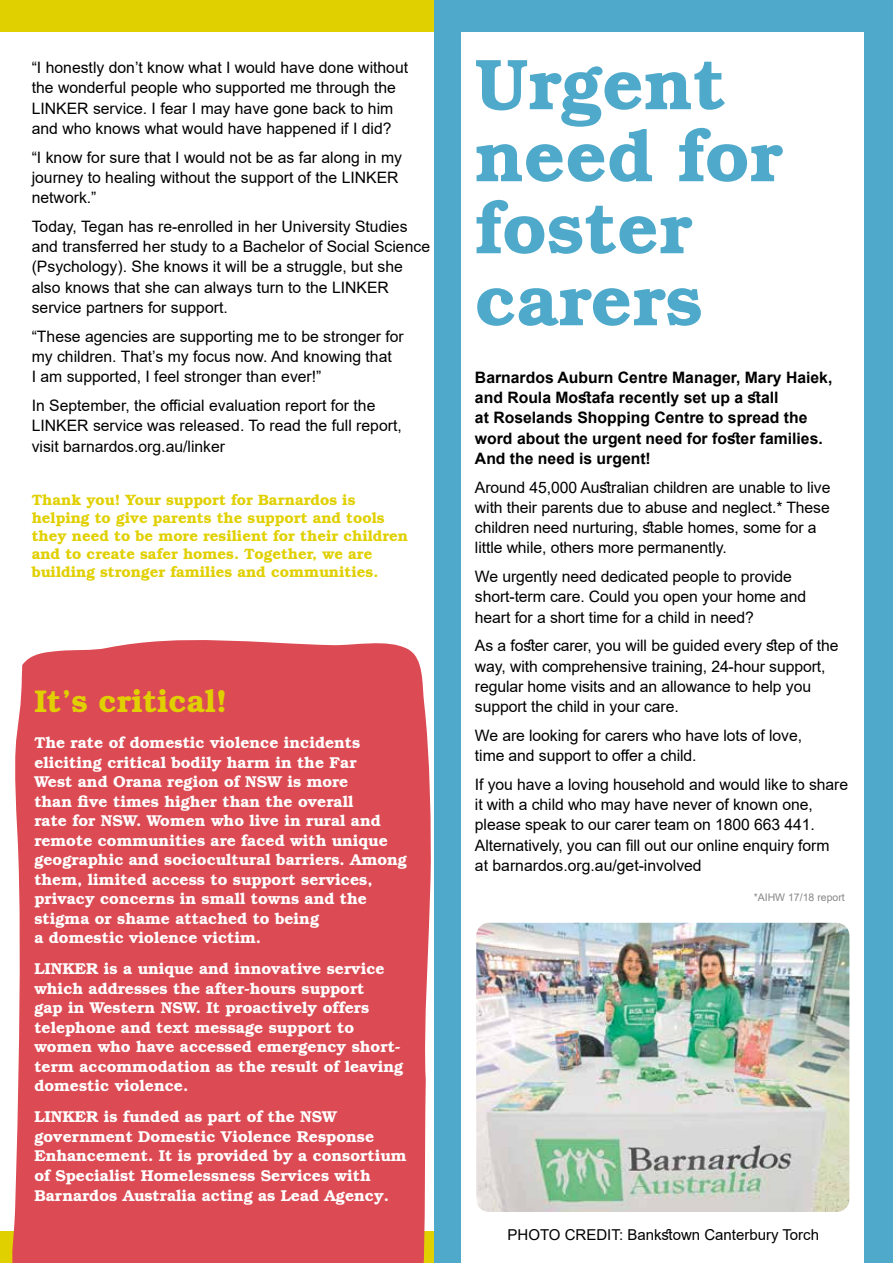
<style>
.page{position:relative;width:893px;height:1263px;background:#fff}
.page>*{position:absolute;margin:0;border:0;box-sizing:border-box;transform-origin:0 0}
.t1{font:600 72px/72px "Bookman Std";color:#4ea9ca}
.t2{font:600 31.5px "Bookman Std";color:#e1d000}
.t3{font:15.75px/20.2px "Arial";color:#000}
.t4{font:600 15.75px/19.5px "Bookman Std";color:#fff}
.t5{font:700 15.75px/20.2px "Arial";color:#000}
.t6{font:600 15px/18px "Bookman Std";color:#e1d000}
.t7{font:15px "Arial";color:#000}
.t8{font:10.5px "Arial";color:#878786}
</style>
<div class="page">
<div style="left:434px;top:0;width:459px;height:1263px;background:#4ea9ca"></div>
<div style="left:462px;top:33px;width:402px;height:1230px;background:#fff"></div>
<div style="left:0;top:0;width:434px;height:1263px;background:#e1d000"></div>
<div style="left:0;top:32px;width:434px;height:1199px;background:#fff"></div>
<div style="left:12px;top:640px;width:419px;height:623px;background:#dc4b54"></div>
<img style="left:476px;top:923px;width:373px;height:289px">
<p class="t3" style="left:32px;top:59px;width:378px">“I honestly don’t know what I would have done without the wonderful people who supported me through the LINKER service. I fear I may have gone back to him and who knows what would have happened if I did?</p>
<p class="t3" style="left:32px;top:148px;width:372px">“I know for sure that I would not be as far along in my journey to healing without the support of the LINKER network.”</p>
<p class="t3" style="left:32px;top:216px;width:400px">Today, Tegan has re-enrolled in her University Studies and transferred her study to a Bachelor of Social Science (Psychology). She knows it will be a struggle, but she also knows that she can always turn to the LINKER service partners for support.</p>
<p class="t3" style="left:32px;top:327px;width:374px">“These agencies are supporting me to be stronger for my children. That’s my focus now. And knowing that<br>I am supported, I feel stronger than ever!”</p>
<p class="t3" style="left:32px;top:395px;width:372px">In September, the official evaluation report for the<br>LINKER service was released. To read the full report, visit barnardos.org.au/linker</p>
<p class="t6" style="left:32px;top:492px;width:378px">Thank you! Your support for Barnardos is helping to give parents the support and tools they need to be more resilient for their children and to create safer homes. Together, we are building stronger families and communities.</p>
<h2 class="t2" style="left:34px;top:688px;width:194px">It’s critical!</h2>
<p class="t4" style="left:34px;top:734px;width:374px">The rate of domestic violence incidents eliciting critical bodily harm in the Far<br>West and Orana region of NSW is more<br>than five times higher than the overall<br>rate for NSW. Women who live in rural and remote communities are faced with unique geographic and sociocultural barriers. Among them, limited access to support services, privacy concerns in small towns and the stigma or shame attached to being<br>a domestic violence victim.</p>
<p class="t4" style="left:34px;top:960px;width:371px">LINKER is a unique and innovative service which addresses the after-hours support<br>gap in Western NSW. It proactively offers telephone and text message support to women who have accessed emergency short&shy;term accommodation as the result of leaving domestic violence.</p>
<p class="t4" style="left:34px;top:1108px;width:374px">LINKER is funded as part of the NSW government Domestic Violence Response Enhancement. It is provided by a consortium of Specialist Homelessness Services with Barnardos Australia acting as Lead Agency.</p>
<h1 class="t1" style="left:475px;top:55px;width:309px">Urgent need for foster carers</h1>
<p class="t5" style="left:475px;top:369px;width:359px">Barnardos Auburn Centre Manager, Mary Haiek, and Roula Mostafa recently set up a stall<br>at Roselands Shopping Centre to spread the word about the urgent need for foster families.<br>And the need is urgent!</p>
<p class="t3" style="left:475px;top:477px;width:357px">Around 45,000 Australian children are unable to live with their parents due to abuse and neglect.* These children need nurturing, stable homes, some for a little while, others more permanently.</p>
<p class="t3" style="left:475px;top:568px;width:333px">We urgently need dedicated people to provide short-term care. Could you open your home and heart for a short time for a child in need?</p>
<p class="t3" style="left:475px;top:636px;width:365px">As a foster carer, you will be guided every step of the way, with comprehensive training, 24-hour support, regular home visits and an allowance to help you support the child in your care.</p>
<p class="t3" style="left:475px;top:725px;width:329px">We are looking for carers who have lots of love, time and support to offer a child.</p>
<p class="t3" style="left:475px;top:776px;width:375px">If you have a loving household and would like to share it with a child who may have never of known one, please speak to our carer team on 1800 663 441.<br>Alternatively, you can fill out our online enquiry form<br>at barnardos.org.au/get-involved</p>
<p class="t8" style="left:754px;top:890px;width:93px">*AIHW 17/18 report</p>
<p class="t7" style="left:508px;top:1224px;width:313px">PHOTO CREDIT: Bankstown Canterbury Torch</p>
</div>
